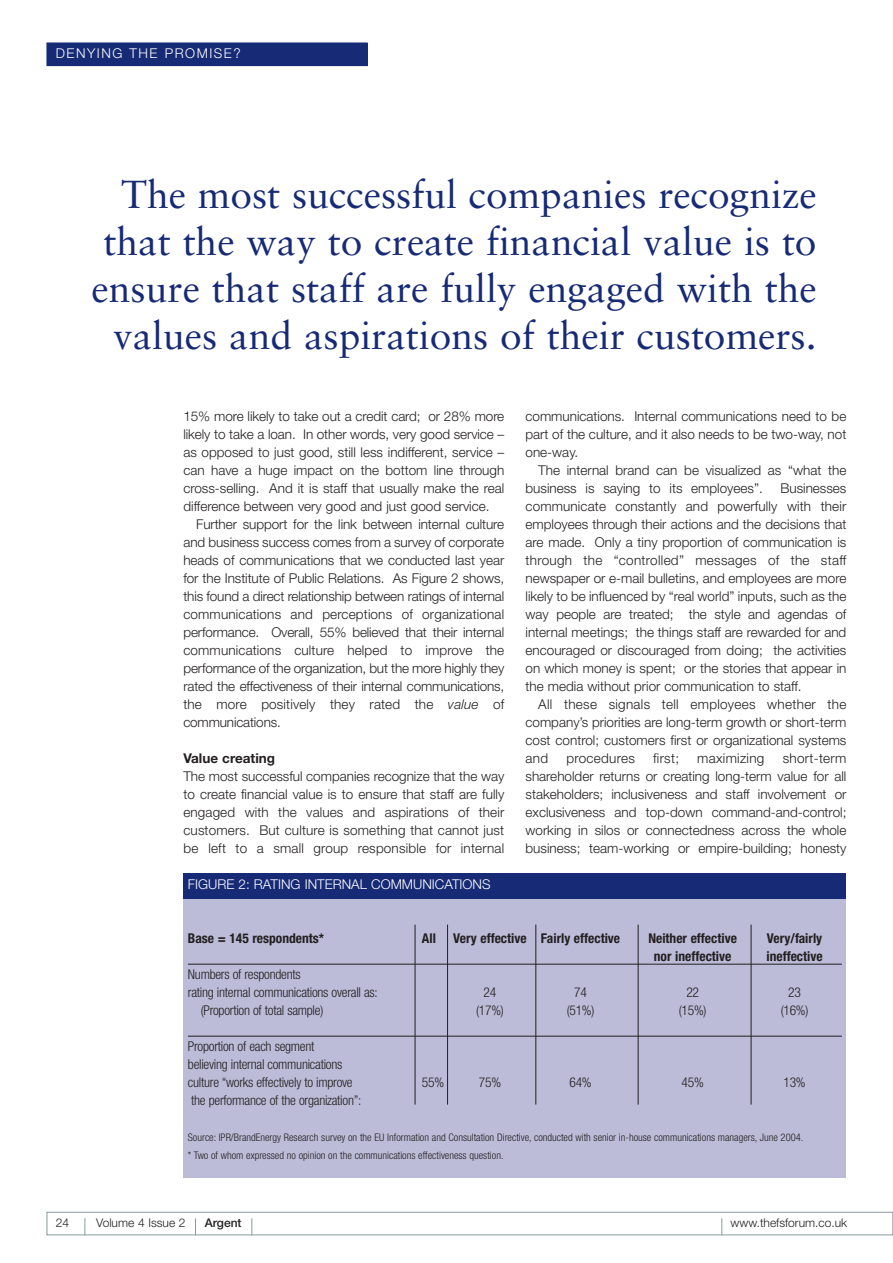
<style>
.page{position:relative;width:893px;height:1263px;background:#fff}
.page>*{position:absolute;margin:0;border:0;box-sizing:border-box;transform-origin:0 0}
.t1{font:39px/47px "Sabon";color:#162a75;text-align:right}
.t2{font:300 13.5px/18px "Helvetica Neue";color:#231f20;text-align:justify}
.t3{font:300 condensed 13.5px/18px "Helvetica Neue";letter-spacing:-.02em;color:#231f20}
.t4{font:700 condensed 13.5px "Helvetica Neue";color:#231f20}
.t5{font:300 13.5px "Helvetica Neue";color:#fff}
.t6{font:300 13.5px "Helvetica Neue";letter-spacing:.02em;color:#231f20}
.t7{font:300 13.5px "Helvetica Neue";letter-spacing:.11em;color:#fff}
.t8{font:700 13.5px "Helvetica Neue";color:#231f20}
.t9{font:300 12px "Helvetica Neue";color:#231f20}
.t10{font:500 12px "Helvetica Neue";color:#231f20}
.t11{font:300 condensed 10.5px/18px "Helvetica Neue";color:#231f20}
.s1{font-style:italic}
</style>
<div class="page">
<div style="left:47px;top:43px;width:320px;height:23px;background:#162a75"></div>
<div style="left:47px;top:1212px;width:845px;height:23px;border:1px solid #869c9c"></div>
<svg style="left:195px;top:1218px;width:1px;height:17px"></svg>
<svg style="left:251px;top:1218px;width:1px;height:17px"></svg>
<svg style="left:84px;top:1218px;width:1px;height:17px"></svg>
<svg style="left:721px;top:1218px;width:1px;height:17px"></svg>
<div style="left:183px;top:873px;width:663px;height:304px;background:#bcbcd8"></div>
<hr style="left:188px;top:964px;width:653px;height:1px;background:#231f20">
<hr style="left:188px;top:1036px;width:653px;height:1px;background:#231f20">
<div style="left:183px;top:873px;width:663px;height:26px;background:#162a75"></div>
<hr style="left:415px;top:925px;width:1px;height:180px;background:#231f20">
<hr style="left:447px;top:925px;width:1px;height:180px;background:#231f20">
<hr style="left:535px;top:925px;width:1px;height:180px;background:#231f20">
<hr style="left:638px;top:925px;width:1px;height:180px;background:#231f20">
<hr style="left:750px;top:925px;width:1px;height:180px;background:#231f20">
<p class="t7" style="left:56px;top:48px;width:186px">DENYING THE PROMISE?</p>
<h1 class="t1" style="left:92px;top:175px;width:726px">The most successful companies recognize that the way to create financial value is to ensure that staff are fully engaged with the values and aspirations of their customers.</h1>
<p class="t2" style="left:183px;top:408px;width:322px">15% more likely to take out a credit card; or 28% more likely to take a loan. In other words, very good service – as opposed to just good, still less indifferent, service – can have a huge impact on the bottom line through cross-selling. And it is staff that usually make the real difference between very good and just good service.</p>
<p class="t2" style="left:183px;top:516px;width:322px;text-indent:13px">Further support for the link between internal culture and business success comes from a survey of corporate heads of communications that we conducted last year for the Institute of Public Relations. As Figure 2 shows, this found a direct relationship between ratings of internal communications and perceptions of organizational performance. Overall, 55% believed that their internal communications culture helped to improve the performance of the organization, but the more highly they rated the effectiveness of their internal communications, the more positively they rated the <span class="s1">value</span> of communications.</p>
<p class="t8" style="left:183px;top:753px;width:93px">Value creating</p>
<p class="t2" style="left:183px;top:768px;width:322px">The most successful companies recognize that the way to create financial value is to ensure that staff are fully engaged with the values and aspirations of their customers. But culture is something that cannot just be left to a small group responsible for internal</p>
<p class="t5" style="left:188px;top:879px;width:304px">FIGURE 2: RATING INTERNAL COMMUNICATIONS</p>
<p class="t2" style="left:525px;top:408px;width:322px">communications. Internal communications need to be part of the culture, and it also needs to be two-way, not one-way.</p>
<p class="t2" style="left:525px;top:462px;width:322px;text-indent:13px">The internal brand can be visualized as “what the business is saying to its employees”.</p>
<p class="t2" style="left:525px;top:480px;width:322px;text-indent:255px">Businesses communicate constantly and powerfully with their employees through their actions and the decisions that are made. Only a tiny proportion of communication is through the “controlled” messages of the staff newspaper or e-mail bulletins, and employees are more likely to be influenced by “real world” inputs, such as the way people are treated; the style and agendas of internal meetings; the things staff are rewarded for and encouraged or discouraged from doing; the activities on which money is spent; or the stories that appear in the media without prior communication to staff.</p>
<p class="t2" style="left:525px;top:696px;width:322px;text-indent:13px">All these signals tell employees whether the company’s priorities are long-term growth or short-term cost control; customers first or organizational systems and</p>
<p class="t2" style="left:525px;top:750px;width:322px;text-indent:257px">short-term shareholder returns or creating long-term value for all stakeholders; inclusiveness and staff involvement or exclusiveness and top-down command-and-control; working in silos or connectedness across the whole business; team-working or empire-building; honesty</p>
<p class="t6" style="left:566px;top:753px;width:70px">procedures</p>
<p class="t2" style="left:653px;top:750px;width:27px">first;</p>
<p class="t6" style="left:697px;top:753px;width:69px">maximizing</p>
<p class="t4" style="left:188px;top:933px;width:138px">Base = 145 respondents*</p>
<p class="t4" style="left:422px;top:933px;width:15px">All</p>
<p class="t4" style="left:453px;top:933px;width:168px">Very effective Fairly effective</p>
<p class="t4" style="left:648px;top:933px;width:90px">Neither effective</p>
<p class="t4" style="left:766px;top:933px;width:57px">Very/fairly</p>
<p class="t4" style="left:654px;top:951px;width:79px">nor ineffective</p>
<p class="t4" style="left:766px;top:951px;width:58px">ineffective</p>
<p class="t3" style="left:188px;top:966px;width:191px">Numbers of respondents<br>rating internal communications overall as:</p>
<p class="t3" style="left:483px;top:984px;width:14px">24</p>
<p class="t3" style="left:574px;top:984px;width:14px">74</p>
<p class="t3" style="left:686px;top:984px;width:14px">22</p>
<p class="t3" style="left:788px;top:984px;width:14px">23</p>
<p class="t3" style="left:201px;top:1002px;width:124px">(Proportion of total sample)</p>
<p class="t3" style="left:476px;top:1002px;width:29px">(17%)</p>
<p class="t3" style="left:566px;top:1002px;width:29px">(51%)</p>
<p class="t3" style="left:678px;top:1002px;width:29px">(15%)</p>
<p class="t3" style="left:780px;top:1002px;width:29px">(16%)</p>
<p class="t3" style="left:188px;top:1038px;width:166px">Proportion of each segment believing internal communications culture “works effectively to improve</p>
<p class="t3" style="left:422px;top:1074px;width:24px">55%</p>
<p class="t3" style="left:479px;top:1074px;width:24px">75%</p>
<p class="t3" style="left:569px;top:1074px;width:24px">64%</p>
<p class="t3" style="left:681px;top:1074px;width:24px">45%</p>
<p class="t3" style="left:783px;top:1074px;width:24px">13%</p>
<p class="t3" style="left:191px;top:1092px;width:172px">the performance of the organization”:</p>
<p class="t11" style="left:188px;top:1129px;width:617px">Source: IPR/BrandEnergy Research survey on the EU Information and Consultation Directive, conducted with senior in-house communications managers, June 2004. * Two of whom expressed no opinion on the communications effectiveness question.</p>
<p class="t9" style="left:56px;top:1218px;width:15px">24</p>
<p class="t9" style="left:96px;top:1218px;width:91px">Volume 4 Issue 2</p>
<p class="t10" style="left:205px;top:1218px;width:38px">Argent</p>
<p class="t9" style="left:730px;top:1218px;width:118px">www.thefsforum.co.uk</p>
</div>
